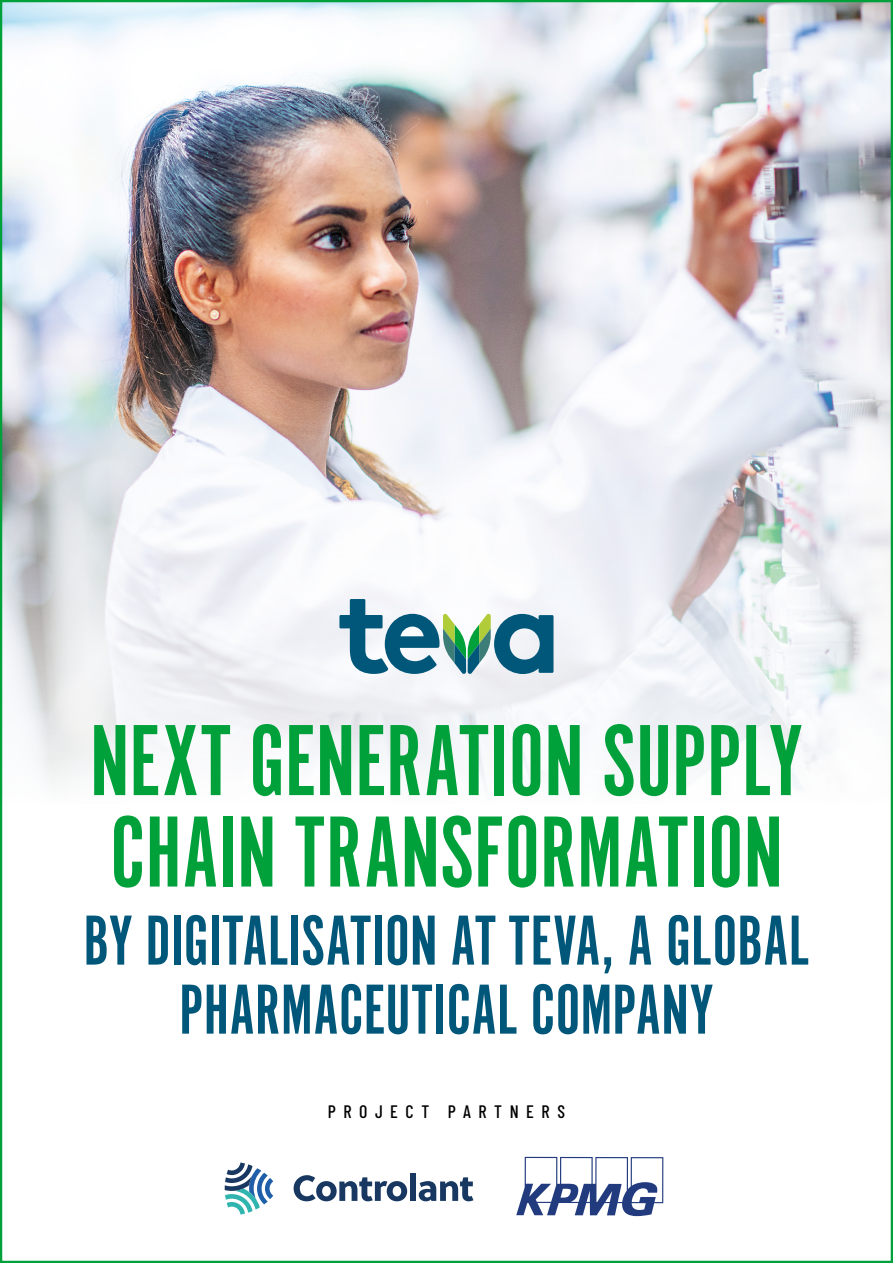
<style>
.page{position:relative;width:893px;height:1263px;background:#fff}
.page>*{position:absolute;margin:0;border:0;box-sizing:border-box;transform-origin:0 0}
.t1{font:105px/91.5px "Alternate Got No 1 D";color:#00a13b}
.t2{font:73.5px/69px "Alternate Got No 1 D";color:#00577a;text-align:center}
.t3{font:500 18px "Barlow Condensed";letter-spacing:.42em;color:#000}
</style>
<div class="page">
<img style="left:0;top:0;width:893px;height:1263px">
<h1 class="t1" style="left:90px;top:717px;width:714px">NEXT GENERATION SUPPLY<br>CHAIN TRANSFORMATION</h1>
<p class="t2" style="left:84px;top:908px;width:727px">BY DIGITALISATION AT TEVA, A GLOBAL<br>PHARMACEUTICAL COMPANY</p>
<p class="t3" style="left:328px;top:1099px;width:239px">PROJECT PARTNERS</p>
</div>
